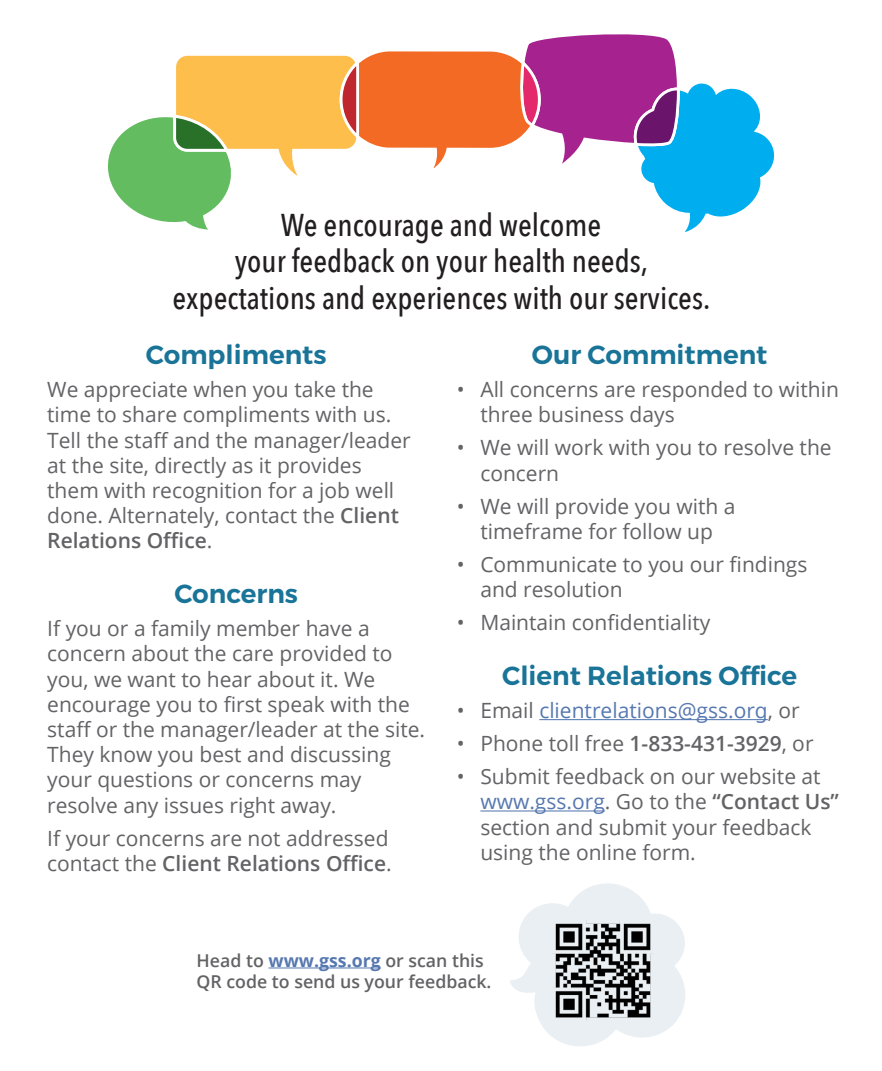
<style>
.page{position:relative;width:882px;height:1071px;background:#fff}
.page>*{position:absolute;margin:0;border:0;box-sizing:border-box;transform-origin:0 0}
.t1{font:500 31.5px/36.2px "Avenir Next Condensed";color:#231f20;text-align:center}
.t2{font:600 26.25px "Montserrat";color:#197498}
.t3{font:21px/25.2px "Open Sans";color:#636366}
.t4{font:21px "Open Sans";color:#5678b0}
.t5{font:600 17.68px/21.3px "Open Sans";color:#636366}
.s1{font-weight:600}
.s2{color:#636366}
.s3{color:#5678b0}
.s4{font-weight:700;color:#5678b0}
</style>
<div class="page">
<svg style="left:510px;top:883px;width:175px;height:163px"></svg>
<img style="left:552px;top:920px;width:101px;height:101px">
<svg style="left:107px;top:34px;width:668px;height:198px"></svg>
<hr style="left:539px;top:719px;width:229px;height:1px;background:#5678b0">
<hr style="left:480px;top:810px;width:125px;height:2px;background:#5678b0">
<hr style="left:268px;top:968px;width:113px;height:1px;background:#5678b0">
<p class="t1" style="left:173px;top:207px;width:539px">We encourage and welcome<br>your feedback on your health needs, expectations and experiences with our services.</p>
<p class="t2" style="left:146px;top:338px;width:182px">Compliments</p>
<p class="t3" style="left:47px;top:376px;width:365px">We appreciate when you take the time to share compliments with us.<br>Tell the staff and the manager/leader at the site, directly as it provides them with recognition for a job well done. Alternately, contact the <span class="s1">Client Relations Office</span>.</p>
<p class="t2" style="left:174px;top:578px;width:125px">Concerns</p>
<p class="t3" style="left:47px;top:615px;width:379px">If you or a family member have a concern about the care provided to you, we want to hear about it. We encourage you to first speak with the staff or the manager/leader at the site.<br>They know you best and discussing your questions or concerns may resolve any issues right away.</p>
<p class="t3" style="left:47px;top:825px;width:346px">If your concerns are not addressed contact the <span class="s1">Client Relations Office</span>.</p>
<p class="t2" style="left:532px;top:338px;width:237px">Our Commitment</p>
<p class="t3" style="left:480px;top:376px;width:360px;text-indent:-24px">• All concerns are responded to within three business days</p>
<p class="t3" style="left:480px;top:435px;width:353px;text-indent:-24px">• We will work with you to resolve the concern</p>
<p class="t3" style="left:457px;top:493px;width:280px;text-align:center">• We will provide you with a timeframe for follow up</p>
<p class="t3" style="left:480px;top:551px;width:329px;text-indent:-24px">• Communicate to you our findings and resolution</p>
<p class="t3" style="left:457px;top:609px;width:255px">• Maintain confidentiality</p>
<p class="t2" style="left:502px;top:659px;width:297px">Client Relations Office</p>
<p class="t4" style="left:457px;top:696px;width:344px"><span class="s2">• Email</span> clientrelations@gss.org<span class="s2">, or</span></p>
<p class="t3" style="left:457px;top:730px;width:358px">• Phone toll free <span class="s1">1-833-431-3929</span>, or</p>
<p class="t3" style="left:480px;top:763px;width:360px;text-indent:-24px">• Submit feedback on our website at <span class="s3">www.gss.org</span>. Go to the <span class="s1">“Contact Us” </span>section and submit your feedback using the online form.</p>
<p class="t5" style="left:197px;top:949px;width:296px">Head to <span class="s4">www.gss.org</span> or scan this<br>QR code to send us your feedback.</p>
</div>
